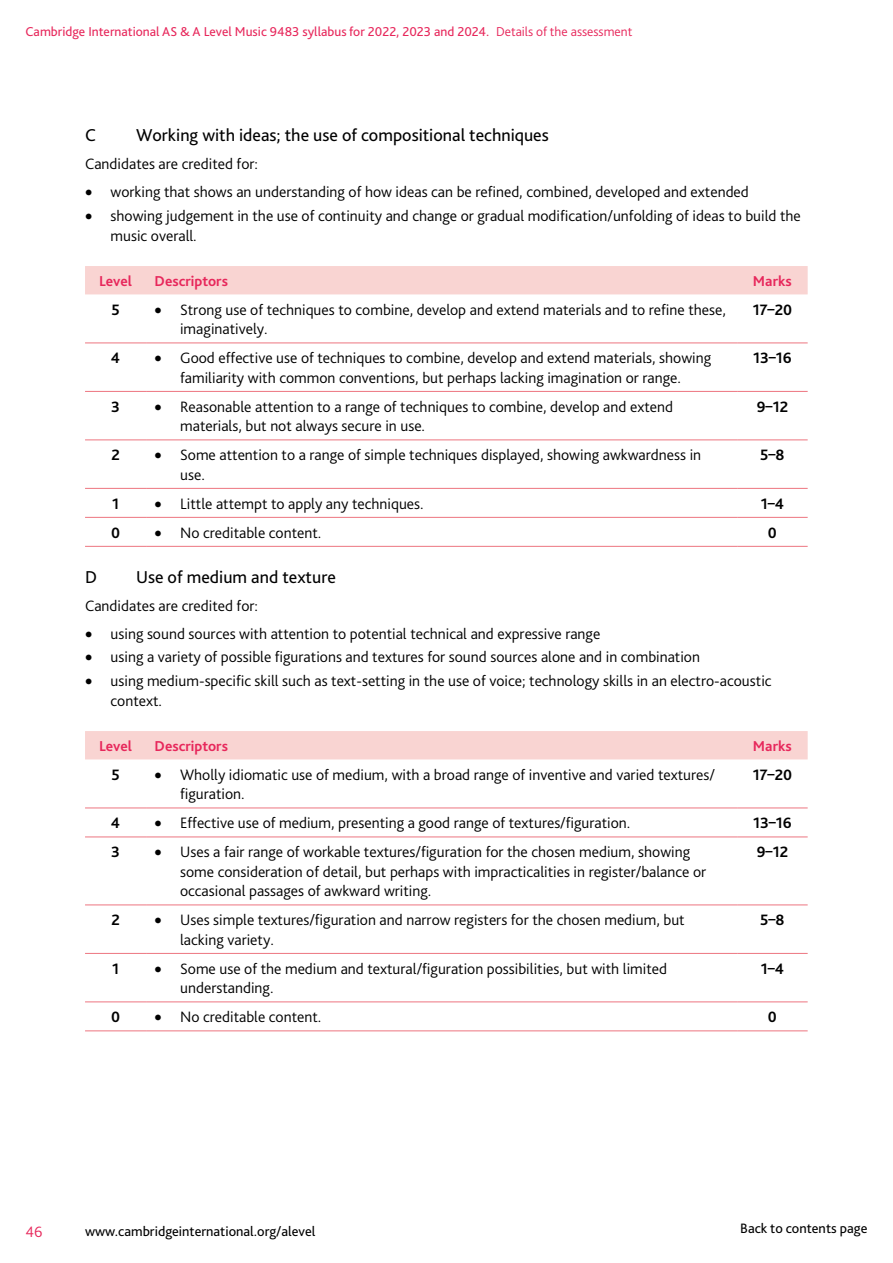
<style>
.page{position:relative;width:893px;height:1263px;background:#fff}
.page>*{position:absolute;margin:0;border:0;box-sizing:border-box;transform-origin:0 0}
.t1{font:18px "Bliss Pro";color:#000}
.t2{font:300 15.75px/19.5px "Bliss Pro";color:#000}
.t3{font:700 15.75px "Bliss Pro";color:#000}
.t4{font:300 15.75px "Bliss Pro";color:#e7275b}
.t5{font:700 15px "Bliss Pro";color:#e7275b}
.t6{font:14.25px "Bliss Pro";color:#000}
.t7{font:13.5px "Bliss Pro";color:#e7275b}
.s1{font-weight:300}
</style>
<div class="page">
<div style="left:85px;top:266px;width:723px;height:28px;background:#f9d4d2"></div>
<hr style="left:85px;top:343px;width:61px;height:1px;background:#ed7580">
<hr style="left:146px;top:343px;width:591px;height:1px;background:#ed7580">
<hr style="left:737px;top:343px;width:71px;height:1px;background:#ed7580">
<hr style="left:85px;top:391px;width:61px;height:1px;background:#ed7580">
<hr style="left:146px;top:391px;width:591px;height:1px;background:#ed7580">
<hr style="left:737px;top:391px;width:71px;height:1px;background:#ed7580">
<hr style="left:85px;top:440px;width:61px;height:1px;background:#ed7580">
<hr style="left:146px;top:440px;width:591px;height:1px;background:#ed7580">
<hr style="left:737px;top:440px;width:71px;height:1px;background:#ed7580">
<hr style="left:85px;top:488px;width:61px;height:1px;background:#ed7580">
<hr style="left:146px;top:488px;width:591px;height:1px;background:#ed7580">
<hr style="left:737px;top:488px;width:71px;height:1px;background:#ed7580">
<hr style="left:85px;top:517px;width:61px;height:1px;background:#ed7580">
<hr style="left:146px;top:517px;width:591px;height:1px;background:#ed7580">
<hr style="left:737px;top:517px;width:71px;height:1px;background:#ed7580">
<hr style="left:85px;top:546px;width:61px;height:1px;background:#ed7580">
<hr style="left:146px;top:546px;width:591px;height:1px;background:#ed7580">
<hr style="left:737px;top:546px;width:71px;height:1px;background:#ed7580">
<div style="left:85px;top:731px;width:723px;height:28px;background:#f9d4d2"></div>
<hr style="left:85px;top:808px;width:61px;height:1px;background:#ed7580">
<hr style="left:146px;top:808px;width:591px;height:1px;background:#ed7580">
<hr style="left:737px;top:808px;width:71px;height:1px;background:#ed7580">
<hr style="left:85px;top:837px;width:61px;height:1px;background:#ed7580">
<hr style="left:146px;top:837px;width:591px;height:1px;background:#ed7580">
<hr style="left:737px;top:837px;width:71px;height:1px;background:#ed7580">
<hr style="left:85px;top:905px;width:61px;height:1px;background:#ed7580">
<hr style="left:146px;top:905px;width:591px;height:1px;background:#ed7580">
<hr style="left:737px;top:905px;width:71px;height:1px;background:#ed7580">
<hr style="left:85px;top:953px;width:61px;height:1px;background:#ed7580">
<hr style="left:146px;top:953px;width:591px;height:1px;background:#ed7580">
<hr style="left:737px;top:953px;width:71px;height:1px;background:#ed7580">
<hr style="left:85px;top:1002px;width:61px;height:1px;background:#ed7580">
<hr style="left:146px;top:1002px;width:591px;height:1px;background:#ed7580">
<hr style="left:737px;top:1002px;width:71px;height:1px;background:#ed7580">
<hr style="left:85px;top:1030px;width:61px;height:1px;background:#ed7580">
<hr style="left:146px;top:1030px;width:591px;height:1px;background:#ed7580">
<hr style="left:737px;top:1030px;width:71px;height:1px;background:#ed7580">
<p class="t7" style="left:26px;top:23px;width:608px">Cambridge International AS &amp; A Level Music 9483 syllabus for 2022, 2023 and 2024. <span class="s1">Details of the assessment</span></p>
<p class="t1" style="left:85px;top:124px;width:12px">C</p>
<p class="t1" style="left:136px;top:124px;width:414px">Working with ideas; the use of compositional techniques</p>
<p class="t2" style="left:85px;top:154px;width:175px">Candidates are credited for:</p>
<p class="t2" style="left:85px;top:182px;width:665px">• working that shows an understanding of how ideas can be refined, combined, developed and extended</p>
<p class="t2" style="left:111px;top:206px;width:692px;text-indent:-26px">• showing judgement in the use of continuity and change or gradual modification/unfolding of ideas to build the music overall.</p>
<p class="t5" style="left:99px;top:272px;width:35px">Level</p>
<p class="t5" style="left:155px;top:272px;width:75px">Descriptors</p>
<p class="t5" style="left:753px;top:272px;width:40px">Marks</p>
<p class="t3" style="left:111px;top:300px;width:10px">5</p>
<p class="t2" style="left:180px;top:300px;width:547px;text-indent:-26px">• Strong use of techniques to combine, develop and extend materials and to refine these, imaginatively.</p>
<p class="t3" style="left:753px;top:300px;width:41px">17–20</p>
<p class="t3" style="left:111px;top:348px;width:11px">4</p>
<p class="t2" style="left:155px;top:348px;width:558px;text-align:center">• Good effective use of techniques to combine, develop and extend materials, showing familiarity with common conventions, but perhaps lacking imagination or range.</p>
<p class="t3" style="left:753px;top:348px;width:40px">13–16</p>
<p class="t3" style="left:111px;top:397px;width:10px">3</p>
<p class="t2" style="left:180px;top:397px;width:494px;text-indent:-26px">• Reasonable attention to a range of techniques to combine, develop and extend materials, but not always secure in use.</p>
<p class="t3" style="left:757px;top:397px;width:33px">9–12</p>
<p class="t3" style="left:111px;top:445px;width:10px">2</p>
<p class="t2" style="left:180px;top:445px;width:523px;text-indent:-26px">• Some attention to a range of simple techniques displayed, showing awkwardness in use.</p>
<p class="t3" style="left:760px;top:445px;width:26px">5–8</p>
<p class="t3" style="left:112px;top:494px;width:9px">1</p>
<p class="t2" style="left:155px;top:494px;width:271px">• Little attempt to apply any techniques.</p>
<p class="t3" style="left:761px;top:494px;width:25px">1–4</p>
<p class="t3" style="left:111px;top:523px;width:11px">0</p>
<p class="t2" style="left:155px;top:523px;width:168px">• No creditable content.</p>
<p class="t3" style="left:768px;top:523px;width:11px">0</p>
<p class="t1" style="left:85px;top:565px;width:13px">D</p>
<p class="t1" style="left:136px;top:565px;width:201px">Use of medium and texture</p>
<p class="t2" style="left:85px;top:595px;width:175px">Candidates are credited for:</p>
<p class="t2" style="left:85px;top:623px;width:517px">• using sound sources with attention to potential technical and expressive range</p>
<p class="t2" style="left:85px;top:647px;width:616px">• using a variety of possible figurations and textures for sound sources alone and in combination</p>
<p class="t2" style="left:111px;top:671px;width:662px;text-indent:-26px">• using medium-specific skill such as text-setting in the use of voice; technology skills in an electro-acoustic context.</p>
<p class="t5" style="left:99px;top:737px;width:35px">Level</p>
<p class="t5" style="left:155px;top:737px;width:75px">Descriptors</p>
<p class="t5" style="left:753px;top:737px;width:40px">Marks</p>
<p class="t3" style="left:111px;top:765px;width:10px">5</p>
<p class="t2" style="left:180px;top:765px;width:536px;text-indent:-26px">• Wholly idiomatic use of medium, with a broad range of inventive and varied textures/ figuration.</p>
<p class="t3" style="left:753px;top:765px;width:41px">17–20</p>
<p class="t3" style="left:111px;top:813px;width:11px">4</p>
<p class="t2" style="left:155px;top:813px;width:477px">• Effective use of medium, presenting a good range of textures/figuration.</p>
<p class="t3" style="left:753px;top:813px;width:40px">13–16</p>
<p class="t3" style="left:111px;top:842px;width:10px">3</p>
<p class="t2" style="left:180px;top:842px;width:528px;text-indent:-26px">• Uses a fair range of workable textures/figuration for the chosen medium, showing some consideration of detail, but perhaps with impracticalities in register/balance or occasional passages of awkward writing.</p>
<p class="t3" style="left:757px;top:842px;width:33px">9–12</p>
<p class="t3" style="left:111px;top:910px;width:10px">2</p>
<p class="t2" style="left:180px;top:910px;width:506px;text-indent:-26px">• Uses simple textures/figuration and narrow registers for the chosen medium, but lacking variety.</p>
<p class="t3" style="left:760px;top:910px;width:26px">5–8</p>
<p class="t3" style="left:112px;top:959px;width:9px">1</p>
<p class="t2" style="left:180px;top:959px;width:488px;text-indent:-26px">• Some use of the medium and textural/figuration possibilities, but with limited understanding.</p>
<p class="t3" style="left:761px;top:959px;width:25px">1–4</p>
<p class="t3" style="left:111px;top:1007px;width:11px">0</p>
<p class="t2" style="left:155px;top:1007px;width:168px">• No creditable content.</p>
<p class="t3" style="left:768px;top:1007px;width:11px">0</p>
<p class="t4" style="left:26px;top:1222px;width:19px">46</p>
<p class="t6" style="left:85px;top:1222px;width:232px">www.cambridgeinternational.org/alevel</p>
<p class="t6" style="left:740px;top:1219px;width:129px">Back to contents page</p>
</div>
